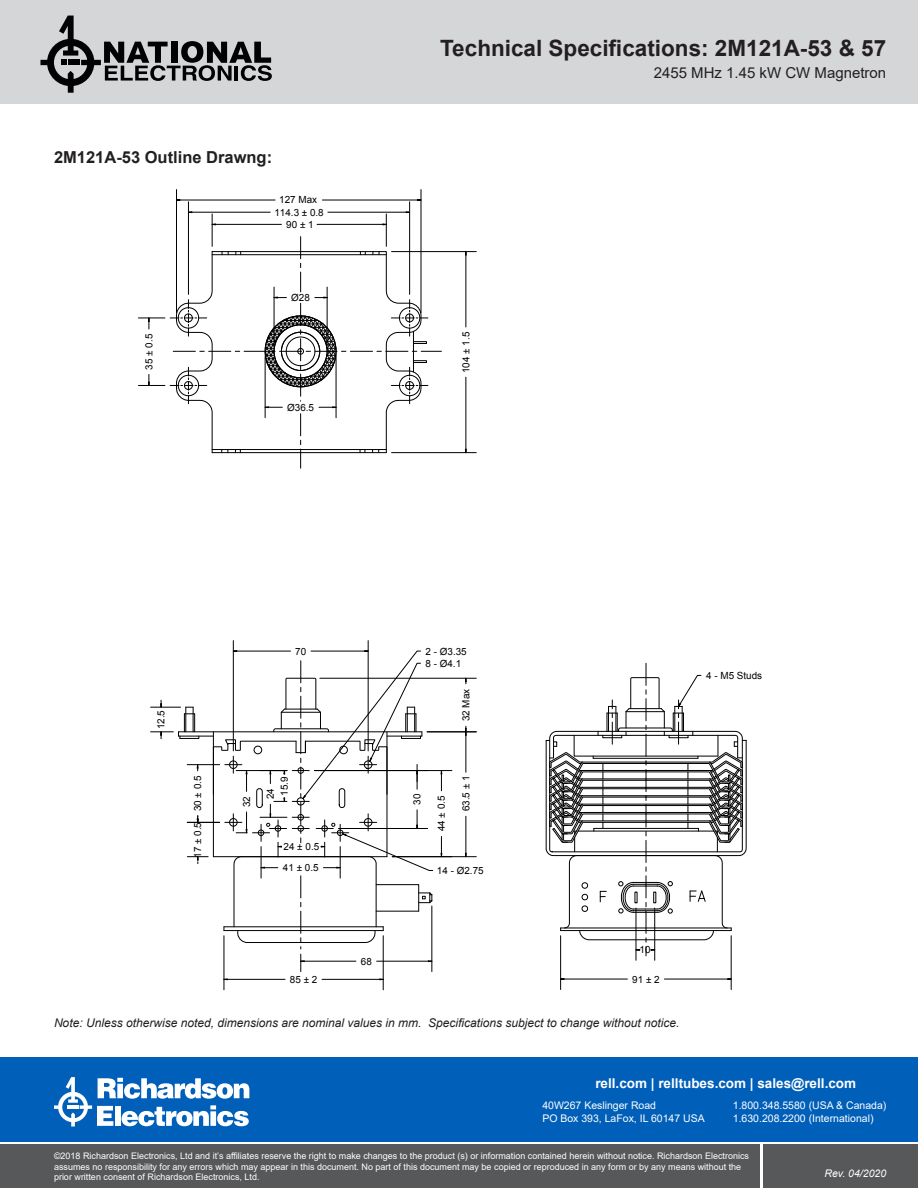
<style>
.page{position:relative;width:918px;height:1188px;background:#fff}
.page>*{position:absolute;margin:0;border:0;box-sizing:border-box;transform-origin:0 0}
.t1{font:700 22.5px "Arial";color:#231f20}
.t2{font:700 16.5px "Arial";color:#231f20}
.t3{font:15px "Arial";color:#231f20}
.t4{font:700 13.5px "Arial";color:#fff}
.t5{font:italic 12px "Arial";color:#231f20}
.t6{font:10.5px "Arial";color:#fff}
.t7{font:italic 10.5px "Arial";color:#fff}
.t8{font:9.9px/13.8px "Arial";letter-spacing:.005em;color:#000}
.t9{font:9px/10.5px "Arial";color:#fff}
</style>
<div class="page">
<div style="left:0;top:1057px;width:918px;height:85px;background:#005fb9"></div>
<div style="left:0;top:1145px;width:759px;height:43px;background:#57585a"></div>
<div style="left:764px;top:1145px;width:154px;height:43px;background:#57585a"></div>
<svg style="left:54px;top:1077px;width:195px;height:50px"></svg>
<div style="left:0;top:0;width:918px;height:104px;background:#d5d6d8"></div>
<svg style="left:40px;top:16px;width:232px;height:77px"></svg>
<hr style="left:233px;top:641px;width:1px;height:110px;background:#000">
<hr style="left:368px;top:641px;width:1px;height:110px;background:#000">
<hr style="left:315px;top:770px;width:137px;height:1px;background:#000">
<svg style="left:441px;top:836px;width:1px;height:20px"></svg>
<svg style="left:441px;top:771px;width:1px;height:20px"></svg>
<hr style="left:392px;top:856px;width:84px;height:1px;background:#000">
<hr style="left:466px;top:816px;width:1px;height:37px;background:#000">
<hr style="left:466px;top:735px;width:1px;height:37px;background:#000">
<hr style="left:427px;top:732px;width:49px;height:1px;background:#000">
<hr style="left:320px;top:678px;width:156px;height:1px;background:#000">
<svg style="left:465px;top:726px;width:2px;height:10px"></svg>
<hr style="left:560px;top:936px;width:1px;height:54px;background:#000">
<hr style="left:731px;top:936px;width:1px;height:54px;background:#000">
<hr style="left:564px;top:979px;width:63px;height:1px;background:#000">
<hr style="left:664px;top:979px;width:64px;height:1px;background:#000">
<hr style="left:654px;top:908px;width:1px;height:52px;background:#000">
<hr style="left:636px;top:908px;width:1px;height:52px;background:#000">
<hr style="left:188px;top:202px;width:1px;height:92px;background:#000">
<hr style="left:409px;top:202px;width:1px;height:92px;background:#000">
<hr style="left:192px;top:212px;width:78px;height:1px;background:#000">
<hr style="left:328px;top:212px;width:78px;height:1px;background:#000">
<hr style="left:212px;top:214px;width:1px;height:32px;background:#000">
<hr style="left:386px;top:214px;width:1px;height:32px;background:#000">
<hr style="left:216px;top:224px;width:65px;height:1px;background:#000">
<hr style="left:317px;top:224px;width:66px;height:1px;background:#000">
<hr style="left:421px;top:190px;width:1px;height:123px;background:#000">
<hr style="left:176px;top:190px;width:1px;height:123px;background:#000">
<hr style="left:322px;top:200px;width:95px;height:1px;background:#000">
<hr style="left:180px;top:200px;width:95px;height:1px;background:#000">
<hr style="left:392px;top:251px;width:84px;height:1px;background:#000">
<hr style="left:392px;top:452px;width:84px;height:1px;background:#000">
<hr style="left:466px;top:255px;width:1px;height:72px;background:#000">
<hr style="left:466px;top:377px;width:1px;height:72px;background:#000">
<svg style="left:138px;top:237px;width:303px;height:231px"></svg>
<svg style="left:151px;top:650px;width:282px;height:322px"></svg>
<svg style="left:546px;top:663px;width:201px;height:293px"></svg>
<hr style="left:224px;top:936px;width:1px;height:54px;background:#000">
<hr style="left:383px;top:936px;width:1px;height:54px;background:#000">
<hr style="left:227px;top:979px;width:58px;height:1px;background:#000">
<hr style="left:322px;top:979px;width:58px;height:1px;background:#000">
<p class="t2" style="left:54px;top:146px;width:220px">2M121A-53 Outline Drawng:</p>
<p class="t8" style="left:279px;top:193px;width:39px">127 Max</p>
<p class="t8" style="left:274px;top:206px;width:51px;line-height:12.1px;text-align:center">114.3 ± 0.8<br>90 ± 1</p>
<p class="t8" style="left:142px;top:370px;width:37px;rotate:-90deg">35 ± 0.5</p>
<p class="t8" style="left:291px;top:291px;width:20px">Ø28</p>
<p class="t8" style="left:287px;top:400px;width:28px">Ø36.5</p>
<h1 class="t1" style="left:440px;top:32px;width:447px">Technical Specifications: 2M121A-53 &amp; 57</h1>
<h3 class="t3" style="left:654px;top:63px;width:234px">2455 MHz 1.45 kW CW Magnetron</h3>
<p class="t8" style="left:459px;top:373px;width:43px;rotate:-90deg">104 ± 1.5</p>
<p class="t8" style="left:154px;top:729px;width:21px;rotate:-90deg">12.5</p>
<p class="t8" style="left:191px;top:811px;width:37px;rotate:-90deg">30 ± 0.5</p>
<p class="t8" style="left:191px;top:858px;width:37px;rotate:-90deg">17 ± 0.5</p>
<p class="t8" style="left:295px;top:644px;width:13px">70</p>
<p class="t8" style="left:240px;top:807px;width:12px;rotate:-90deg">32</p>
<p class="t8" style="left:263px;top:796px;width:21px;text-indent:-3px;rotate:-90deg">24<br>15.9</p>
<p class="t8" style="left:284px;top:840px;width:37px">24 ± 0.5</p>
<p class="t8" style="left:283px;top:861px;width:37px">41 ± 0.5</p>
<p class="t8" style="left:290px;top:972px;width:29px">85 ± 2</p>
<p class="t8" style="left:361px;top:954px;width:13px">68</p>
<p class="t8" style="left:426px;top:644px;width:43px">2 - Ø3.35</p>
<p class="t8" style="left:425px;top:656px;width:37px">8 - Ø4.1</p>
<p class="t8" style="left:459px;top:721px;width:34px;rotate:-90deg">32 Max</p>
<p class="t8" style="left:410px;top:805px;width:12px;rotate:-90deg">30</p>
<p class="t8" style="left:435px;top:831px;width:37px;rotate:-90deg">44 ± 0.5</p>
<p class="t8" style="left:459px;top:811px;width:37px;rotate:-90deg">63.5 ± 1</p>
<p class="t8" style="left:437px;top:864px;width:48px">14 - Ø2.75</p>
<p class="t8" style="left:706px;top:669px;width:58px">4 - M5 Studs</p>
<p class="t8" style="left:640px;top:943px;width:13px">10</p>
<p class="t8" style="left:632px;top:972px;width:29px">91 ± 2</p>
<p class="t5" style="left:54px;top:1015px;width:627px">Note: Unless otherwise noted, dimensions are nominal values in mm. Specifications subject to change without notice.</p>
<h3 class="t4" style="left:595px;top:1074px;width:262px">rell.com | relltubes.com | sales@rell.com</h3>
<p class="t6" style="left:542px;top:1099px;width:115px">40W267 Keslinger Road</p>
<p class="t6" style="left:733px;top:1099px;width:155px">1.800.348.5580 (USA &amp; Canada)</p>
<p class="t6" style="left:542px;top:1111px;width:164px">PO Box 393, LaFox, IL 60147 USA</p>
<p class="t6" style="left:733px;top:1111px;width:142px">1.630.208.2200 (International)</p>
<p class="t9" style="left:54px;top:1151px;width:697px">©2018 Richardson Electronics, Ltd and it’s affiliates reserve the right to make changes to the product (s) or information contained herein without notice. Richardson Electronics assumes no responsibility for any errors which may appear in this document. No part of this document may be copied or reproduced in any form or by any means without the prior written consent of Richardson Electronics, Ltd.</p>
<p class="t7" style="left:825px;top:1167px;width:63px">Rev. 04/2020</p>
</div>
